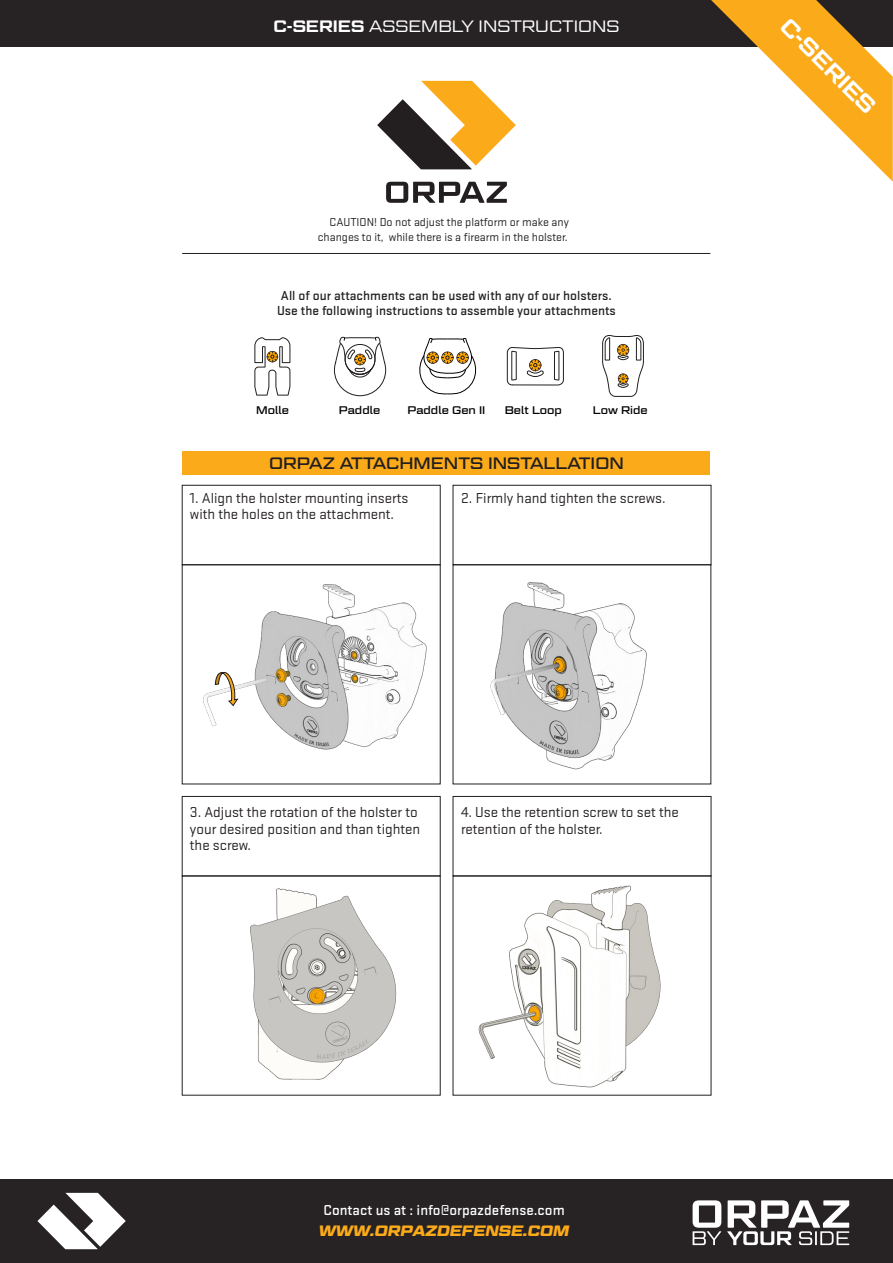
<style>
.page{position:relative;width:893px;height:1263px;background:#fff}
.page>*{position:absolute;margin:0;border:0;box-sizing:border-box;transform-origin:0 0}
.t1{font:600 22.5px "Geom Graphic";color:#fff}
.t2{font:300 16.5px "Geom Graphic";color:#fff}
.t3{font:16.5px "Geom Graphic";color:#231f20}
.t4{font:15px/16.4px "Stratum 1";color:#231f20}
.t5{font:500 15px "Stratum 1";color:#fff}
.t6{font:italic 700 15px "Geom Graphic";color:#fbaa19}
.t7{font:500 13.5px/15px "Stratum 1";color:#231f20}
.t8{font:12px/15px "Stratum 1";color:#231f20;text-align:right}
.t9{font:11.1px "Geom Graphic";color:#000}
.s1{font-weight:600}
</style>
<div class="page">
<div style="left:0;top:0;width:893px;height:46px;background:#272324"></div>
<svg style="left:711px;top:0;width:182px;height:182px"></svg>
<div style="left:0;top:1179px;width:893px;height:84px;background:#272324"></div>
<svg style="left:693px;top:1200px;width:156px;height:45px"></svg>
<svg style="left:37px;top:1193px;width:89px;height:56px"></svg>
<svg style="left:386px;top:182px;width:121px;height:21px"></svg>
<svg style="left:377px;top:81px;width:139px;height:88px"></svg>
<div style="left:183px;top:452px;width:527px;height:23px;background:#fbaa19"></div>
<svg style="left:602px;top:335px;width:42px;height:62px"></svg>
<svg style="left:507px;top:347px;width:57px;height:39px"></svg>
<svg style="left:254px;top:337px;width:37px;height:59px"></svg>
<svg style="left:419px;top:338px;width:58px;height:57px"></svg>
<svg style="left:334px;top:337px;width:52px;height:59px"></svg>
<div style="left:453px;top:485px;width:258px;height:80px;border:1px solid #231f20"></div>
<div style="left:182px;top:485px;width:258px;height:80px;border:1px solid #231f20"></div>
<img style="left:186px;top:563px;width:250px;height:234px">
<img style="left:453px;top:868px;width:234px;height:228px">
<img style="left:436px;top:552px;width:254px;height:255px">
<img style="left:194px;top:875px;width:228px;height:221px">
<hr style="left:182px;top:253px;width:528px;height:1px;background:#221f20">
<svg style="left:215px;top:671px;width:23px;height:35px"></svg>
<p class="t2" style="left:273px;top:16px;width:347px"><span class="s1">C-SERIES</span> ASSEMBLY INSTRUCTIONS</p>
<p class="t8" style="left:318px;top:214px;width:253px">CAUTION! Do not adjust the platform or make any changes to it, while there is a firearm in the holster.</p>
<p class="t7" style="left:277px;top:287px;width:340px">All of our attachments can be used with any of our holsters.<br>Use the following instructions to assemble your attachments</p>
<p class="t9" style="left:256px;top:404px;width:34px">Molle</p>
<p class="t9" style="left:339px;top:404px;width:43px">Paddle</p>
<p class="t9" style="left:408px;top:404px;width:79px">Paddle Gen II</p>
<p class="t9" style="left:505px;top:404px;width:59px">Belt Loop</p>
<p class="t9" style="left:593px;top:404px;width:57px">Low Ride</p>
<p class="t3" style="left:269px;top:453px;width:356px">ORPAZ ATTACHMENTS INSTALLATION</p>
<p class="t4" style="left:190px;top:489px;width:220px">1. Align the holster mounting inserts with the holes on the attachment.</p>
<p class="t4" style="left:461px;top:489px;width:206px">2. Firmly hand tighten the screws.</p>
<h1 class="t1" style="left:794px;top:12px;width:125px;rotate:45deg">C-SERIES</h1>
<p class="t4" style="left:190px;top:804px;width:232px">3. Adjust the rotation of the holster to your desired position and than tighten the screw.</p>
<p class="t4" style="left:461px;top:804px;width:219px">4. Use the retention screw to set the retention of the holster.</p>
<p class="t5" style="left:323px;top:1199px;width:243px">Contact us at : info@orpazdefense.com</p>
<p class="t6" style="left:319px;top:1221px;width:252px">WWW.ORPAZDEFENSE.COM</p>
</div>
